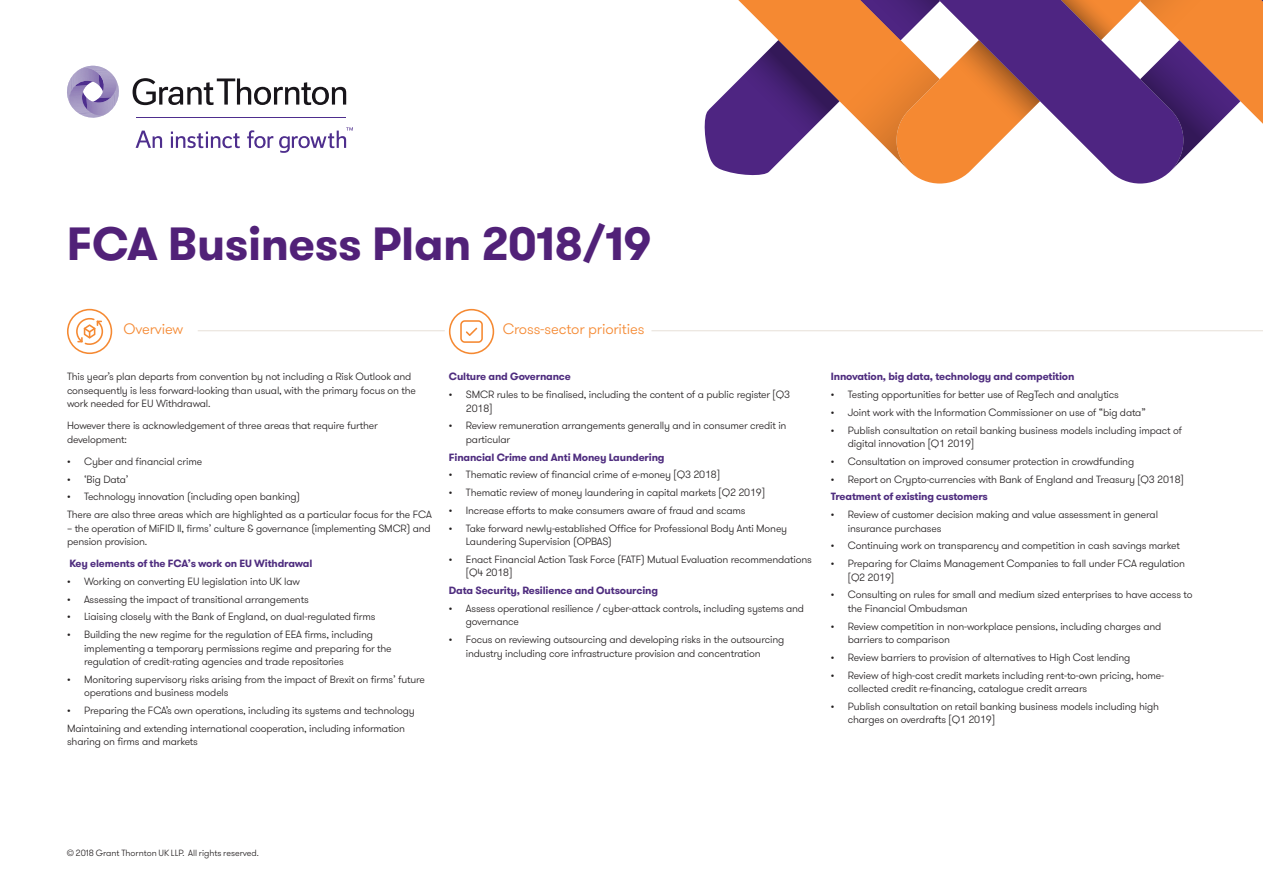
<style>
.page{position:relative;width:1263px;height:893px;background:#fff}
.page>*{position:absolute;margin:0;border:0;box-sizing:border-box;transform-origin:0 0}
._02_Headline_two_Bol{font:700 46.5px "GT Walsheim Pro";letter-spacing:-.01em;color:#512178}
._06_Opening_Paragrap{font:300 15px "GT Walsheim Pro";letter-spacing:-.01em;color:#f58932}
._11_Body_text{font:300 10.5px/13.5px "GT Walsheim Pro";letter-spacing:-.015em;color:#231f20}
.Heading{font:700 10.5px "GT Walsheim Pro";letter-spacing:-.015em;color:#4f2d7f}
.L_Back_cover_text{font:300 9px "GT Walsheim Pro";color:#231f20}
</style>
<div class="page">
<hr style="left:198px;top:330px;width:247px;height:1px;background:#e7e0d8">
<hr style="left:651px;top:330px;width:612px;height:1px;background:#e7e0d8">
<svg style="left:67px;top:309px;width:45px;height:45px"></svg>
<svg style="left:449px;top:309px;width:45px;height:45px"></svg>
<svg style="left:133px;top:78px;width:213px;height:27px"></svg>
<svg style="left:136px;top:131px;width:26px;height:17px"></svg>
<svg style="left:171px;top:132px;width:69px;height:16px"></svg>
<svg style="left:247px;top:130px;width:26px;height:18px"></svg>
<svg style="left:279px;top:127px;width:74px;height:26px"></svg>
<hr style="left:136px;top:117px;width:210px;height:1px;background:#4e2e8d">
<svg style="left:67px;top:65px;width:52px;height:53px"></svg>
<svg style="left:704px;top:0;width:559px;height:184px"></svg>
<p class="_02_Headline_two_Bol" style="left:67px;top:214px;width:586px">FCA Business Plan 2018/19</p>
<p class="_06_Opening_Paragrap" style="left:124px;top:320px;width:61px">Overview</p>
<p class="_06_Opening_Paragrap" style="left:503px;top:320px;width:143px">Cross-sector priorities</p>
<p class="_11_Body_text" style="left:67px;top:370px;width:350px">This year’s plan departs from convention by not including a Risk Outlook and consequently is less forward-looking than usual, with the primary focus on the work needed for EU Withdrawal.</p>
<p class="_11_Body_text" style="left:67px;top:419px;width:312px">However there is acknowledgement of three areas that require further development:</p>
<p class="_11_Body_text" style="left:67px;top:455px;width:137px">• Cyber and financial crime</p>
<p class="_11_Body_text" style="left:67px;top:472px;width:63px">• ‘Big Data’</p>
<p class="_11_Body_text" style="left:67px;top:490px;width:235px">• Technology innovation (including open banking)</p>
<p class="_11_Body_text" style="left:67px;top:508px;width:366px">There are also three areas which are highlighted as a particular focus for the FCA</p>
<p class="_11_Body_text" style="left:67px;top:521px;width:365px">– the operation of MiFID II, firms’ culture &amp; governance (implementing SMCR) and pension provision.</p>
<p class="Heading" style="left:69px;top:557px;width:244px">Key elements of the FCA’s work on EU Withdrawal</p>
<p class="_11_Body_text" style="left:67px;top:575px;width:235px">• Working on converting EU legislation into UK law</p>
<p class="_11_Body_text" style="left:67px;top:592px;width:243px">• Assessing the impact of transitional arrangements</p>
<p class="_11_Body_text" style="left:67px;top:610px;width:310px">• Liaising closely with the Bank of England, on dual-regulated firms</p>
<p class="_11_Body_text" style="left:84px;top:628px;width:309px;text-indent:-17px">• Building the new regime for the regulation of EEA firms, including implementing a temporary permissions regime and preparing for the regulation of credit-rating agencies and trade repositories</p>
<p class="_11_Body_text" style="left:84px;top:673px;width:342px;text-indent:-17px">• Monitoring supervisory risks arising from the impact of Brexit on firms’ future operations and business models</p>
<p class="_11_Body_text" style="left:67px;top:704px;width:349px">• Preparing the FCA’s own operations, including its systems and technology</p>
<p class="_11_Body_text" style="left:67px;top:722px;width:340px">Maintaining and extending international cooperation, including information sharing on firms and markets</p>
<p class="Heading" style="left:449px;top:370px;width:123px">Culture and Governance</p>
<p class="_11_Body_text" style="left:466px;top:388px;width:326px;text-indent:-17px">• SMCR rules to be finalised, including the content of a public register [Q3<br>2018]</p>
<p class="_11_Body_text" style="left:466px;top:419px;width:322px;text-indent:-17px">• Review remuneration arrangements generally and in consumer credit in particular</p>
<p class="Heading" style="left:449px;top:450px;width:217px">Financial Crime and Anti Money Laundering</p>
<p class="_11_Body_text" style="left:449px;top:468px;width:273px">• Thematic review of financial crime of e-money [Q3 2018]</p>
<p class="_11_Body_text" style="left:449px;top:486px;width:318px">• Thematic review of money laundering in capital markets [Q2 2019]</p>
<p class="_11_Body_text" style="left:449px;top:504px;width:298px">• Increase efforts to make consumers aware of fraud and scams</p>
<p class="_11_Body_text" style="left:466px;top:521px;width:323px;text-indent:-17px">• Take forward newly-established Office for Professional Body Anti Money<br>Laundering Supervision (OPBAS)</p>
<p class="_11_Body_text" style="left:466px;top:553px;width:347px;text-indent:-17px">• Enact Financial Action Task Force (FATF) Mutual Evaluation recommendations [Q4 2018]</p>
<p class="Heading" style="left:449px;top:584px;width:211px">Data Security, Resilience and Outsourcing</p>
<p class="_11_Body_text" style="left:466px;top:602px;width:340px;text-indent:-17px">• Assess operational resilience / cyber-attack controls, including systems and governance</p>
<p class="_11_Body_text" style="left:466px;top:633px;width:320px;text-indent:-17px">• Focus on reviewing outsourcing and developing risks in the outsourcing industry including core infrastructure provision and concentration</p>
<p class="Heading" style="left:831px;top:370px;width:245px">Innovation, big data, technology and competition</p>
<p class="_11_Body_text" style="left:831px;top:388px;width:290px">• Testing opportunities for better use of RegTech and analytics</p>
<p class="_11_Body_text" style="left:831px;top:406px;width:316px">• Joint work with the Information Commissioner on use of “big data”</p>
<p class="_11_Body_text" style="left:848px;top:423px;width:336px;text-indent:-17px">• Publish consultation on retail banking business models including impact of digital innovation [Q1 2019]</p>
<p class="_11_Body_text" style="left:831px;top:455px;width:305px">• Consultation on improved consumer protection in crowdfunding</p>
<p class="_11_Body_text" style="left:831px;top:472px;width:354px">• Report on Crypto-currencies with Bank of England and Treasury [Q3 2018]</p>
<p class="Heading" style="left:831px;top:490px;width:158px">Treatment of existing customers</p>
<p class="_11_Body_text" style="left:848px;top:508px;width:312px;text-indent:-17px">• Review of customer decision making and value assessment in general insurance purchases</p>
<p class="_11_Body_text" style="left:831px;top:539px;width:350px">• Continuing work on transparency and competition in cash savings market</p>
<p class="_11_Body_text" style="left:848px;top:557px;width:339px;text-indent:-17px">• Preparing for Claims Management Companies to fall under FCA regulation [Q2 2019]</p>
<p class="_11_Body_text" style="left:848px;top:588px;width:346px;text-indent:-17px">• Consulting on rules for small and medium sized enterprises to have access to the Financial Ombudsman</p>
<p class="_11_Body_text" style="left:848px;top:619px;width:315px;text-indent:-17px">• Review competition in non-workplace pensions, including charges and barriers to comparison</p>
<p class="_11_Body_text" style="left:831px;top:651px;width:301px">• Review barriers to provision of alternatives to High Cost lending</p>
<p class="_11_Body_text" style="left:848px;top:668px;width:318px;text-indent:-17px">• Review of high-cost credit markets including rent-to-own pricing, home&shy;collected credit re-financing, catalogue credit arrears</p>
<p class="_11_Body_text" style="left:848px;top:700px;width:313px;text-indent:-17px">• Publish consultation on retail banking business models including high charges on overdrafts [Q1 2019]</p>
<p class="L_Back_cover_text" style="left:67px;top:847px;width:194px">© 2018 Grant Thornton UK LLP. All rights reserved.</p>
</div>
